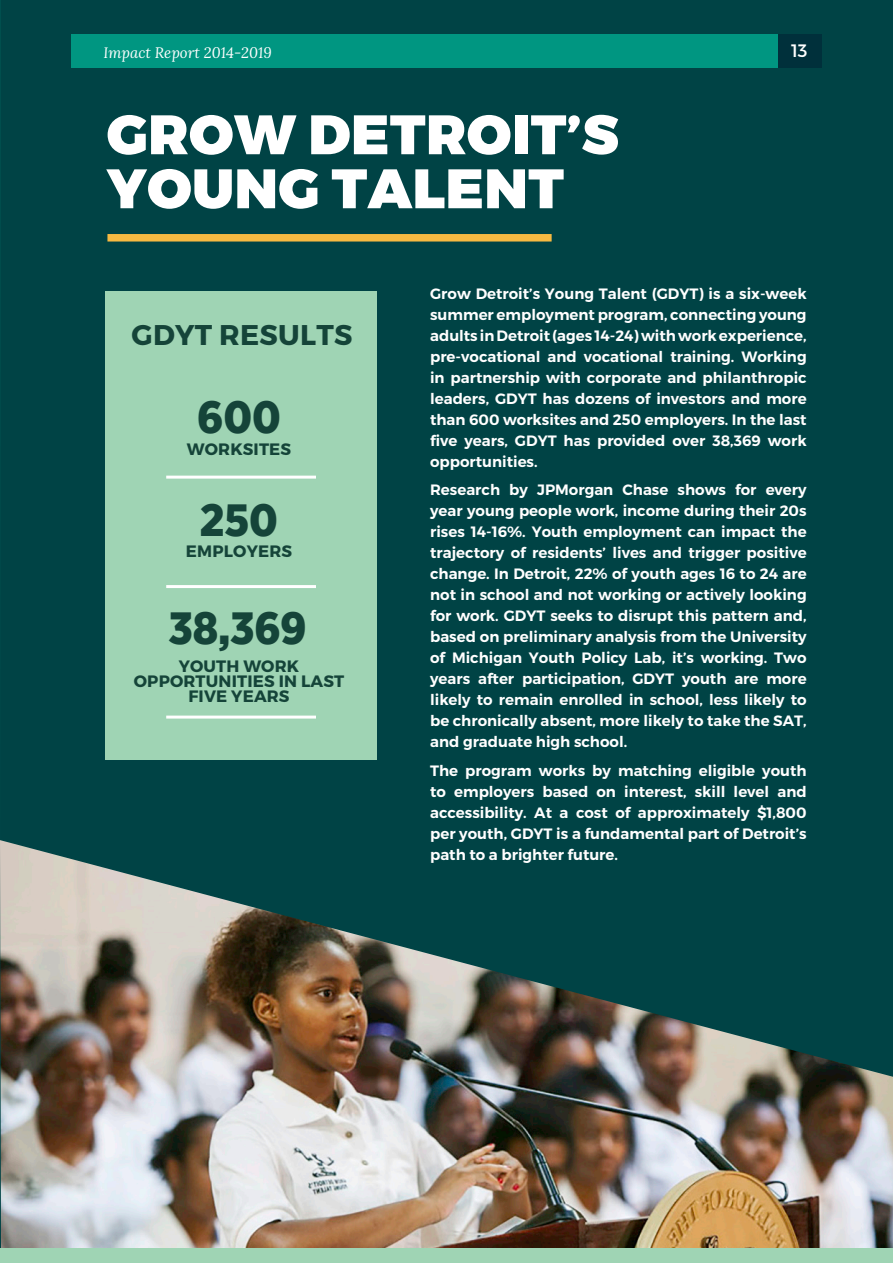
<style>
.page{position:relative;width:893px;height:1263px;background:#fff}
.page>*{position:absolute;margin:0;border:0;box-sizing:border-box;transform-origin:0 0}
.Body_copy{font:900 55.5px/54px "Montserrat";letter-spacing:.01em;color:#fff}
.t1{font:900 45px "Gotham Narrow";color:#154439}
.t2{font:700 28.5px "Montserrat";letter-spacing:.01em;color:#154439}
.t3{font:18px "Montserrat";color:#fff}
.t4{font:700 16.5px/15px "Montserrat";letter-spacing:.01em;color:#154439;text-align:center}
.Body_copy-2{font:600 15px/21px "Montserrat";color:#fff;text-align:justify}
.t5{font:italic 15px "Lora";color:#fff}
</style>
<div class="page">
<div style="left:0;top:0;width:893px;height:840px;background:#004345"></div>
<div style="left:107px;top:234px;width:445px;height:8px;background:#f6b942"></div>
<img style="left:0;top:840px;width:893px;height:408px">
<div style="left:106px;top:291px;width:271px;height:469px;background:#9fd4b4"></div>
<hr style="left:166px;top:716px;width:150px;height:2px;background:#fff">
<hr style="left:166px;top:585px;width:150px;height:3px;background:#fff">
<hr style="left:166px;top:476px;width:150px;height:3px;background:#fff">
<div style="left:71px;top:34px;width:750px;height:34px;background:#009681"></div>
<div style="left:0;top:1248px;width:893px;height:15px;background:#9fd4b4"></div>
<div style="left:778px;top:34px;width:44px;height:34px;background:#00303b"></div>
<p class="t5" style="left:103px;top:43px;width:170px">Impact Report 2014-2019</p>
<p class="t3" style="left:791px;top:40px;width:18px">13</p>
<p class="Body_copy" style="left:107px;top:109px;width:513px">GROW DETROIT’S<br>YOUNG TALENT</p>
<p class="t2" style="left:132px;top:317px;width:222px">GDYT RESULTS</p>
<p class="t1" style="left:197px;top:388px;width:85px">600</p>
<p class="t4" style="left:187px;top:442px;width:106px">WORKSITES</p>
<p class="t1" style="left:200px;top:491px;width:80px">250</p>
<p class="t4" style="left:186px;top:544px;width:108px">EMPLOYERS</p>
<p class="t1" style="left:169px;top:598px;width:140px">38,369</p>
<p class="t4" style="left:134px;top:659px;width:212px">YOUTH WORK<br>OPPORTUNITIES IN LAST<br>FIVE YEARS</p>
<p class="Body_copy-2" style="left:430px;top:283px;width:378px">Grow Detroit’s Young Talent (GDYT) is a six-week summer employment program, connecting young adults in Detroit (ages 14-24) with work experience, pre-vocational and vocational training. Working in partnership with corporate and philanthropic leaders, GDYT has dozens of investors and more than 600 worksites and 250 employers. In the last five years, GDYT has provided over 38,369 work opportunities.</p>
<p class="Body_copy-2" style="left:430px;top:480px;width:378px">Research by JPMorgan Chase shows for every year young people work, income during their 20s rises 14-16%. Youth employment can impact the trajectory of residents’ lives and trigger positive change. In Detroit, 22% of youth ages 16 to 24 are not in school and not working or actively looking for work. GDYT seeks to disrupt this pattern and, based on preliminary analysis from the University of Michigan Youth Policy Lab, it’s working. Two years after participation, GDYT youth are more likely to remain enrolled in school, less likely to be chronically absent, more likely to take the SAT, and graduate high school.</p>
<p class="Body_copy-2" style="left:430px;top:760px;width:378px">The program works by matching eligible youth to employers based on interest, skill level and accessibility. At a cost of approximately $1,800 per youth, GDYT is a fundamental part of Detroit’s path to a brighter future.</p>
</div>
